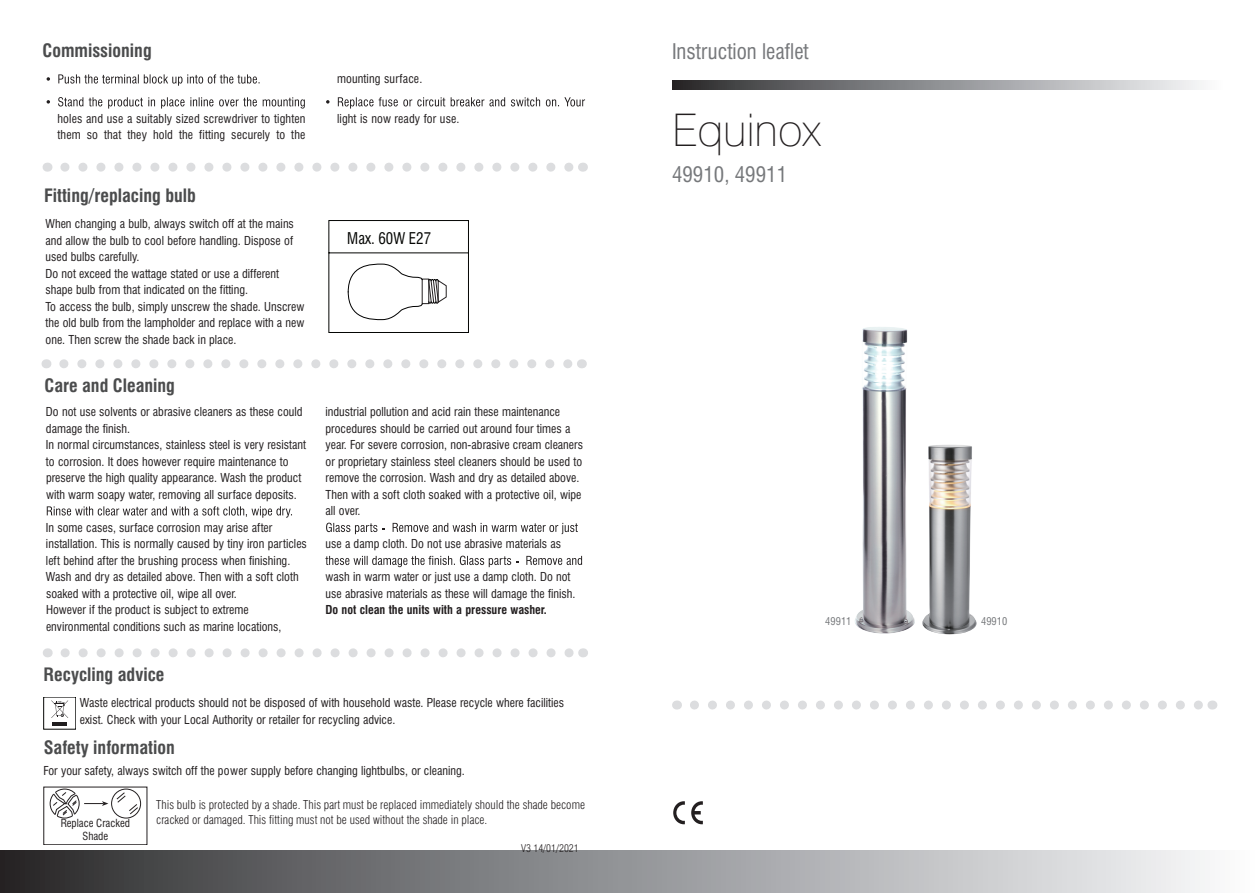
<style>
.page{position:relative;width:1259px;height:893px;background:#fff}
.page>*{position:absolute;margin:0;border:0;box-sizing:border-box;transform-origin:0 0}
.t1{font:100 45px "Swiss 721 BT";color:#231f20}
.t2{font:condensed 21px "Swiss 721 BT";color:#76787b}
.t3{font:700 condensed 18px "Swiss 721 BT";color:#4b4c4d}
.t4{font:condensed 15.75px "Swiss 721 BT";color:#040503;scale:.95 1}
.t5{font:condensed 12px/16.5px "Swiss 721 BT";color:#231f20}
.t6{font:300 condensed 12px/14.4px "Swiss 721 BT";color:#231f20}
.t7{font:700 condensed 12px "Swiss 721 BT";color:#231f20}
.t8{font:condensed 10.8px/13px "Swiss 721 BT";color:#231f20;text-align:center}
.t9{font:300 condensed 10.5px "Swiss 721 BT";color:#231f20}
.t10{font:condensed 10.5px "Swiss 721 BT";color:#76787b}
</style>
<div class="page">
<svg style="left:673px;top:801px;width:12px;height:23px"></svg>
<svg style="left:691px;top:801px;width:12px;height:23px"></svg>
<svg style="left:694px;top:700px;width:509px;height:9px"></svg>
<svg style="left:51px;top:700px;width:17px;height:18px"></svg>
<hr style="left:52px;top:722px;width:15px;height:4px;background:#201d1e">
<svg style="left:64px;top:359px;width:508px;height:9px"></svg>
<svg style="left:65px;top:648px;width:509px;height:9px"></svg>
<div style="left:44px;top:787px;width:103px;height:58px;border:1px solid #231f20"></div>
<div style="left:111px;top:789px;width:30px;height:29px;border:1px solid #231f20;border-radius:50%"></div>
<svg style="left:50px;top:789px;width:88px;height:29px"></svg>
<svg style="left:65px;top:163px;width:508px;height:9px"></svg>
<svg style="left:47px;top:74px;width:213px;height:12px"></svg>
<svg style="left:47px;top:97px;width:36px;height:10px"></svg>
<svg style="left:89px;top:97px;width:13px;height:9px"></svg>
<svg style="left:108px;top:97px;width:47px;height:12px"></svg>
<svg style="left:161px;top:97px;width:23px;height:12px"></svg>
<svg style="left:190px;top:97px;width:23px;height:9px"></svg>
<svg style="left:219px;top:97px;width:38px;height:9px"></svg>
<svg style="left:263px;top:97px;width:42px;height:12px"></svg>
<svg style="left:326px;top:97px;width:119px;height:12px"></svg>
<svg style="left:451px;top:97px;width:54px;height:9px"></svg>
<svg style="left:511px;top:97px;width:29px;height:9px"></svg>
<svg style="left:546px;top:97px;width:39px;height:9px"></svg>
<svg style="left:47px;top:506px;width:245px;height:12px"></svg>
<svg style="left:326px;top:523px;width:59px;height:11px"></svg>
<svg style="left:392px;top:523px;width:186px;height:11px"></svg>
<svg style="left:325px;top:556px;width:193px;height:11px"></svg>
<svg style="left:526px;top:556px;width:56px;height:9px"></svg>
<img style="left:922px;top:445px;width:55px;height:189px">
<img style="left:855px;top:327px;width:60px;height:307px">
<svg style="left:672px;top:81px;width:530px;height:8px;background:#8f9092"></svg>
<div style="left:0;top:850px;width:1259px;height:43px;background:linear-gradient(to right,#2c2c2f,#fcfeff)"></div>
<svg style="left:328px;top:220px;width:141px;height:113px"></svg>
<h3 class="t3" style="left:43px;top:40px;width:111px">Commissioning</h3>
<p class="t5" style="left:58px;top:110px;width:249px">holes and use a suitably sized screwdriver to tighten them so that they hold the fitting securely to the</p>
<h3 class="t3" style="left:44px;top:184px;width:153px">Fitting/replacing bulb</h3>
<p class="t5" style="left:46px;top:216px;width:260px">When changing a bulb, always switch off at the mains and allow the bulb to cool before handling. Dispose of used bulbs carefully.<br>Do not exceed the wattage stated or use a different shape bulb from that indicated on the fitting.<br>To access the bulb, simply unscrew the shade. Unscrew the old bulb from the lampholder and replace with a new one. Then screw the shade back in place.</p>
<h3 class="t3" style="left:44px;top:375px;width:132px">Care and Cleaning</h3>
<p class="t5" style="left:46px;top:404px;width:262px">Do not use solvents or abrasive cleaners as these could damage the finish.<br>In normal circumstances, stainless steel is very resistant to corrosion. It does however require maintenance to preserve the high quality appearance. Wash the product with warm soapy water, removing all surface deposits.</p>
<p class="t5" style="left:46px;top:519px;width:262px">In some cases, surface corrosion may arise after installation. This is normally caused by tiny iron particles left behind after the brushing process when finishing.<br>Wash and dry as detailed above. Then with a soft cloth soaked with a protective oil, wipe all over.<br>However if the product is subject to extreme environmental conditions such as marine locations,</p>
<h3 class="t3" style="left:44px;top:664px;width:122px">Recycling advice</h3>
<p class="t5" style="left:337px;top:71px;width:87px">mounting surface.</p>
<p class="t5" style="left:337px;top:110px;width:124px">light is now ready for use.</p>
<h3 class="t4" style="left:347px;top:228px;width:90px">Max. 60W E27</h3>
<p class="t5" style="left:325px;top:404px;width:259px">industrial pollution and acid rain these maintenance procedures should be carried out around four times a year. For severe corrosion, non-abrasive cream cleaners or proprietary stainless steel cleaners should be used to remove the corrosion. Wash and dry as detailed above.<br>Then with a soft cloth soaked with a protective oil, wipe all over.</p>
<p class="t5" style="left:325px;top:536px;width:237px">use a damp cloth. Do not use abrasive materials as</p>
<p class="t5" style="left:325px;top:569px;width:251px">wash in warm water or just use a damp cloth. Do not use abrasive materials as these will damage the finish.</p>
<p class="t7" style="left:325px;top:603px;width:223px">Do not clean the units with a pressure washer.</p>
<p class="t5" style="left:80px;top:694px;width:486px">Waste electrical products should not be disposed of with household waste. Please recycle where facilities exist. Check with your Local Authority or retailer for recycling advice.</p>
<h3 class="t3" style="left:44px;top:737px;width:133px">Safety information</h3>
<p class="t5" style="left:44px;top:763px;width:423px">For your safety, always switch off the power supply before changing lightbulbs, or cleaning.</p>
<p class="t8" style="left:61px;top:817px;width:71px">Replace Cracked<br>Shade</p>
<p class="t6" style="left:156px;top:798px;width:430px">This bulb is protected by a shade. This part must be replaced immediately should the shade become cracked or damaged. This fitting must not be used without the shade in place.</p>
<p class="t9" style="left:521px;top:842px;width:59px">V3 14/01/2021</p>
<h2 class="t2" style="left:672px;top:39px;width:138px">Instruction leaflet</h2>
<h1 class="t1" style="left:672px;top:103px;width:150px">Equinox</h1>
<h2 class="t2" style="left:672px;top:162px;width:117px">49910, 49911</h2>
<p class="t10" style="left:825px;top:615px;width:28px">49911</p>
<p class="t10" style="left:981px;top:615px;width:28px">49910</p>
</div>
